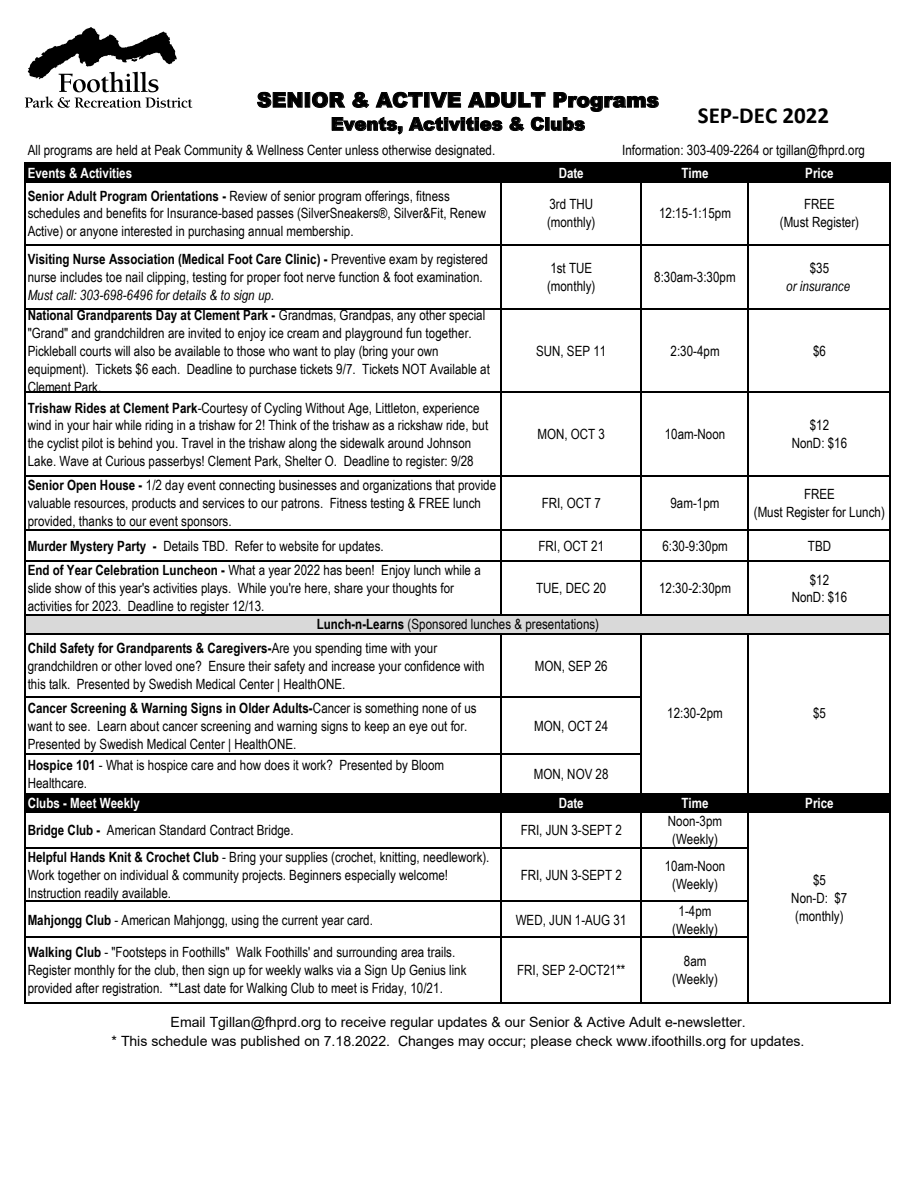
<style>
.page{position:relative;width:918px;height:1188px;background:#fff}
.page>*{position:absolute;margin:0;border:0;box-sizing:border-box;transform-origin:0 0}
.t1{font:700 23.1px "Calibri";color:#000}
.t2{font:900 20.4px "Arial";color:#000}
.t3{font:900 17.85px "Arial";color:#000}
.t4{font:14.1px/17.9px "Arial Narrow";color:#000}
.t5{font:14.1px/18.6px "Arial";letter-spacing:-.005em;color:#000;text-align:center}
.t6{font:700 14.1px "Arial Narrow";color:#fff}
.t7{font:italic 14.1px/17.9px "Arial Narrow";letter-spacing:.005em;color:#000;text-align:center}
.s1{font-weight:700}
.s2{font-style:italic}
.s3{font-style:normal}
</style>
<div class="page">
<div style="left:26px;top:163px;width:864px;height:19px;background:#000"></div>
<div style="left:26px;top:615px;width:864px;height:19px;background:#d9d9d9"></div>
<div style="left:26px;top:794px;width:864px;height:18px;background:#000"></div>
<svg style="left:25px;top:163px;width:1px;height:18px"></svg>
<svg style="left:890px;top:164px;width:1px;height:17px"></svg>
<hr style="left:500px;top:182px;width:2px;height:434px;background:#000">
<hr style="left:641px;top:182px;width:1px;height:434px;background:#000">
<hr style="left:748px;top:182px;width:1px;height:434px;background:#000">
<hr style="left:25px;top:181px;width:1px;height:613px;background:#000">
<hr style="left:26px;top:793px;width:474px;height:1px;background:#000">
<hr style="left:500px;top:635px;width:2px;height:158px;background:#000">
<hr style="left:641px;top:635px;width:1px;height:158px;background:#000">
<hr style="left:748px;top:635px;width:1px;height:158px;background:#000">
<hr style="left:890px;top:182px;width:1px;height:611px;background:#000">
<svg style="left:25px;top:794px;width:1px;height:18px"></svg>
<svg style="left:890px;top:794px;width:1px;height:18px"></svg>
<hr style="left:25px;top:812px;width:1px;height:192px;background:#000">
<hr style="left:500px;top:813px;width:2px;height:191px;background:#000">
<hr style="left:641px;top:813px;width:1px;height:191px;background:#000">
<hr style="left:748px;top:813px;width:1px;height:191px;background:#000">
<hr style="left:890px;top:813px;width:1px;height:191px;background:#000">
<hr style="left:26px;top:163px;width:865px;height:1px;background:#000">
<hr style="left:26px;top:181px;width:865px;height:1px;background:#000">
<hr style="left:26px;top:244px;width:865px;height:1px;background:#000">
<hr style="left:26px;top:308px;width:865px;height:1px;background:#000">
<hr style="left:26px;top:392px;width:865px;height:1px;background:#000">
<hr style="left:26px;top:475px;width:865px;height:2px;background:#000">
<hr style="left:26px;top:529px;width:865px;height:1px;background:#000">
<hr style="left:26px;top:561px;width:865px;height:1px;background:#000">
<hr style="left:26px;top:615px;width:865px;height:1px;background:#000">
<hr style="left:26px;top:633px;width:865px;height:2px;background:#000">
<hr style="left:26px;top:696px;width:616px;height:1px;background:#000">
<hr style="left:26px;top:754px;width:616px;height:1px;background:#000">
<hr style="left:502px;top:793px;width:389px;height:1px;background:#000">
<hr style="left:26px;top:812px;width:865px;height:1px;background:#000">
<hr style="left:26px;top:847px;width:723px;height:2px;background:#000">
<hr style="left:26px;top:901px;width:723px;height:1px;background:#000">
<hr style="left:26px;top:936px;width:723px;height:2px;background:#000">
<hr style="left:26px;top:1002px;width:865px;height:2px;background:#000">
<svg style="left:25px;top:27px;width:168px;height:81px"></svg>
<p class="t2" style="left:257px;top:85px;width:404px">SENIOR &amp; ACTIVE ADULT Programs</p>
<p class="t3" style="left:331px;top:111px;width:256px">Events, Activities &amp; Clubs</p>
<p class="t4" style="left:28px;top:140px;width:469px">All programs are held at Peak Community &amp; Wellness Center unless otherwise designated.</p>
<p class="t4" style="left:622px;top:140px;width:244px">Information: 303-409-2264 or tgillan@fhprd.org</p>
<p class="t1" style="left:698px;top:99px;width:133px">SEP-DEC 2022</p>
<p class="t6" style="left:28px;top:162px;width:106px">Events &amp; Activities</p>
<p class="t6" style="left:559px;top:162px;width:27px">Date</p>
<p class="t6" style="left:682px;top:162px;width:29px">Time</p>
<p class="t6" style="left:805px;top:162px;width:30px">Price</p>
<p class="t4" style="left:28px;top:186px;width:460px"><span class="s1">Senior Adult Program Orientations -</span> Review of senior program offerings, fitness schedules and benefits for Insurance-based passes (SilverSneakers®, Silver&amp;Fit, Renew<br>Active) or anyone interested in purchasing annual membership.</p>
<p class="t4" style="left:547px;top:195px;width:50px">3rd THU (monthly)</p>
<p class="t4" style="left:659px;top:204px;width:73px">12:15-1:15pm</p>
<p class="t4" style="left:780px;top:195px;width:81px;text-align:center">FREE<br>(Must Register)</p>
<p class="t4" style="left:28px;top:250px;width:462px"><span class="s1">Visiting Nurse Association (Medical Foot Care Clinic) -</span> Preventive exam by registered nurse includes toe nail clipping, testing for proper foot nerve function &amp; foot examination.<br><span class="s2">Must call: 303-698-6496 for details &amp; to sign up.</span></p>
<p class="t4" style="left:547px;top:258px;width:50px">1st TUE (monthly)</p>
<p class="t4" style="left:654px;top:268px;width:83px">8:30am-3:30pm</p>
<p class="t7" style="left:786px;top:259px;width:65px"><span class="s3">$35<br></span>or insurance</p>
<p class="t4" style="left:28px;top:306px;width:464px"><span class="s1">National Grandparents Day at Clement Park -</span> Grandmas, Grandpas, any other special "Grand" and grandchildren are invited to enjoy ice cream and playground fun together.<br>Pickleball courts will also be available to those who want to play (bring your own equipment). Tickets $6 each. Deadline to purchase tickets 9/7. Tickets NOT Available at Clement Park.</p>
<p class="t4" style="left:536px;top:341px;width:72px">SUN, SEP 11</p>
<p class="t4" style="left:670px;top:341px;width:51px">2:30-4pm</p>
<p class="t4" style="left:813px;top:341px;width:14px">$6</p>
<p class="t4" style="left:28px;top:398px;width:462px"><span class="s1">Trishaw Rides at Clement Park</span>-Courtesy of Cycling Without Age, Littleton, experience wind in your hair while riding in a trishaw for 2! Think of the trishaw as a rickshaw ride, but the cyclist pilot is behind you. Travel in the trishaw along the sidewalk around Johnson Lake. Wave at Curious passerbys! Clement Park, Shelter O. Deadline to register: 9/28</p>
<p class="t4" style="left:28px;top:476px;width:470px"><span class="s1">Senior Open House -</span> 1/2 day event connecting businesses and organizations that provide valuable resources, products and services to our patrons. Fitness testing &amp; FREE lunch provided, thanks to our event sponsors.</p>
<p class="t4" style="left:538px;top:425px;width:69px">MON, OCT 3</p>
<p class="t4" style="left:665px;top:425px;width:62px">10am-Noon</p>
<p class="t4" style="left:792px;top:416px;width:57px;text-align:center">$12<br>NonD: $16</p>
<p class="t4" style="left:542px;top:493px;width:61px">FRI, OCT 7</p>
<p class="t4" style="left:670px;top:493px;width:51px">9am-1pm</p>
<p class="t4" style="left:754px;top:485px;width:133px;text-align:center">FREE<br>(Must Register for Lunch)</p>
<p class="t4" style="left:28px;top:536px;width:358px"><span class="s1">Murder Mystery Party -</span> Details TBD. Refer to website for updates.</p>
<p class="t4" style="left:538px;top:536px;width:67px">FRI, OCT 21</p>
<p class="t4" style="left:662px;top:536px;width:67px">6:30-9:30pm</p>
<p class="t4" style="left:808px;top:536px;width:25px">TBD</p>
<p class="t4" style="left:28px;top:561px;width:455px"><span class="s1">End of Year Celebration Luncheon -</span> What a year 2022 has been! Enjoy lunch while a slide show of this year's activities plays. While you're here, share your thoughts for activities for 2023. Deadline to register 12/13.</p>
<p class="t4" style="left:536px;top:579px;width:72px">TUE, DEC 20</p>
<p class="t4" style="left:659px;top:579px;width:73px">12:30-2:30pm</p>
<p class="t4" style="left:792px;top:570px;width:57px;text-align:center">$12<br>NonD: $16</p>
<p class="t4" style="left:317px;top:615px;width:284px"><span class="s1">Lunch-n-Learns</span> (Sponsored lunches &amp; presentations)</p>
<p class="t4" style="left:28px;top:638px;width:458px"><span class="s1">Child Safety for Grandparents &amp; Caregivers-</span>Are you spending time with your grandchildren or other loved one? Ensure their safety and increase your confidence with this talk. Presented by Swedish Medical Center | HealthONE.</p>
<p class="t4" style="left:28px;top:698px;width:450px"><span class="s1">Cancer Screening &amp; Warning Signs in Older Adults-</span>Cancer is something none of us want to see. Learn about cancer screening and warning signs to keep an eye out for.<br>Presented by Swedish Medical Center | HealthONE.</p>
<p class="t4" style="left:535px;top:656px;width:74px">MON, SEP 26</p>
<p class="t4" style="left:534px;top:716px;width:76px">MON, OCT 24</p>
<p class="t4" style="left:667px;top:704px;width:57px">12:30-2pm</p>
<p class="t4" style="left:813px;top:704px;width:14px">$5</p>
<p class="t4" style="left:28px;top:756px;width:418px"><span class="s1">Hospice 101</span> - What is hospice care and how does it work? Presented by Bloom<br>Healthcare.</p>
<p class="t4" style="left:534px;top:765px;width:76px">MON, NOV 28</p>
<p class="t6" style="left:28px;top:792px;width:114px">Clubs - Meet Weekly</p>
<p class="t6" style="left:559px;top:792px;width:27px">Date</p>
<p class="t6" style="left:682px;top:792px;width:29px">Time</p>
<p class="t6" style="left:805px;top:792px;width:30px">Price</p>
<p class="t4" style="left:28px;top:821px;width:267px"><span class="s1">Bridge Club -</span> American Standard Contract Bridge.</p>
<p class="t4" style="left:521px;top:821px;width:103px">FRI, JUN 3-SEPT 2</p>
<p class="t4" style="left:668px;top:812px;width:56px;text-align:center">Noon-3pm (Weekly)</p>
<p class="t4" style="left:28px;top:848px;width:463px"><span class="s1">Helpful Hands Knit &amp; Crochet Club</span> - Bring your supplies (crochet, knitting, needlework).<br>Work together on individual &amp; community projects. Beginners especially welcome!<br>Instruction readily available.</p>
<p class="t4" style="left:521px;top:865px;width:103px">FRI, JUN 3-SEPT 2</p>
<p class="t4" style="left:665px;top:857px;width:62px;text-align:center">10am-Noon (Weekly)</p>
<p class="t4" style="left:791px;top:871px;width:58px;text-align:center">$5<br>Non-D: $7 (monthly)</p>
<p class="t4" style="left:28px;top:910px;width:347px"><span class="s1">Mahjongg Club</span> - American Mahjongg, using the current year card.</p>
<p class="t4" style="left:516px;top:910px;width:112px">WED, JUN 1-AUG 31</p>
<p class="t4" style="left:672px;top:901px;width:47px;text-align:center">1-4pm (Weekly)</p>
<p class="t4" style="left:28px;top:943px;width:440px"><span class="s1">Walking Club</span> - "Footsteps in Foothills" Walk Foothills' and surrounding area trails.<br>Register monthly for the club, then sign up for weekly walks via a Sign Up Genius link provided after registration. **Last date for Walking Club to meet is Friday, 10/21.</p>
<p class="t4" style="left:517px;top:961px;width:110px">FRI, SEP 2-OCT21**</p>
<p class="t4" style="left:672px;top:952px;width:47px;text-align:center">8am (Weekly)</p>
<p class="t5" style="left:112px;top:1013px;width:694px">Email Tgillan@fhprd.org to receive regular updates &amp; our Senior &amp; Active Adult e-newsletter.<br>* This schedule was published on 7.18.2022. Changes may occur; please check www.ifoothills.org for updates.</p>
</div>
